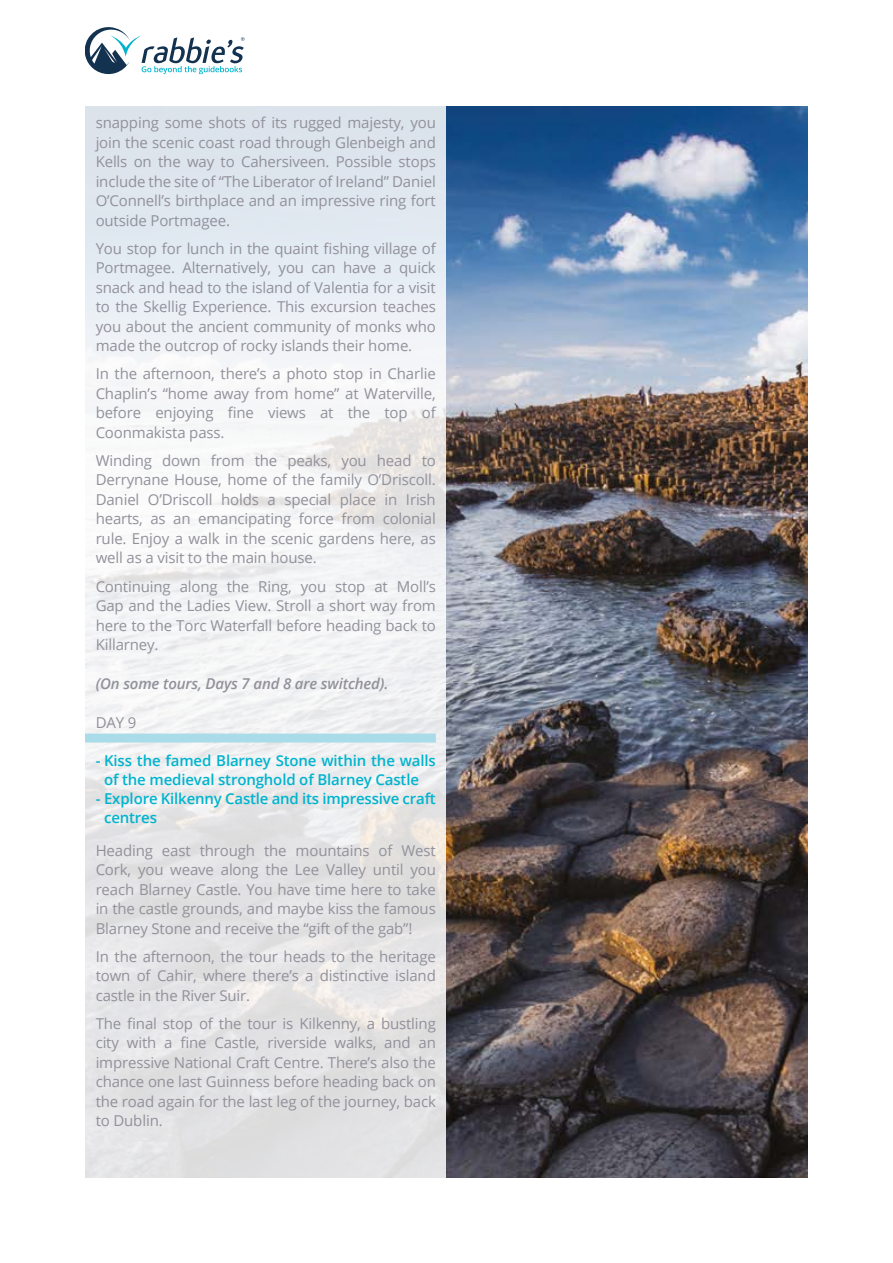
<style>
.page{position:relative;width:893px;height:1263px;background:#fff}
.page>*{position:absolute;margin:0;border:0;box-sizing:border-box;transform-origin:0 0}
.t1{font:15px/19.5px "Open Sans";letter-spacing:-.01em;color:#92919b;text-align:justify}
.t2{font:600 15px/18.8px "Open Sans";letter-spacing:-.01em;color:#00b4ce;text-align:center}
.t3{font:italic 600 15px "Open Sans";letter-spacing:-.01em;color:#92919b}
</style>
<div class="page">
<img style="left:85px;top:106px;width:723px;height:1072px">
<div style="left:85px;top:733px;width:351px;height:9px;background:#aadbe8"></div>
<svg style="left:85px;top:27px;width:159px;height:47px"></svg>
<p class="t1" style="left:96px;top:113px;width:342px">snapping some shots of its rugged majesty, you join the scenic coast road through Glenbeigh and Kells on the way to Cahersiveen. Possible stops include the site of “The Liberator of Ireland” Daniel O’Connell’s birthplace and an impressive ring fort outside Portmagee.</p>
<p class="t1" style="left:96px;top:238px;width:342px">You stop for lunch in the quaint fishing village of Portmagee. Alternatively, you can have a quick snack and head to the island of Valentia for a visit to the Skellig Experience. This excursion teaches you about the ancient community of monks who made the outcrop of rocky islands their home.</p>
<p class="t1" style="left:96px;top:364px;width:342px">In the afternoon, there’s a photo stop in Charlie Chaplin’s “home away from home” at Waterville, before enjoying fine views at the top of Coonmakista pass.</p>
<p class="t1" style="left:96px;top:450px;width:342px">Winding down from the peaks, you head to Derrynane House, home of the family O’Driscoll.<br>Daniel O’Driscoll holds a special place in Irish hearts, as an emancipating force from colonial rule. Enjoy a walk in the scenic gardens here, as well as a visit to the main house.</p>
<p class="t1" style="left:96px;top:576px;width:342px">Continuing along the Ring, you stop at Moll’s Gap and the Ladies View. Stroll a short way from here to the Torc Waterfall before heading back to Killarney.</p>
<p class="t3" style="left:96px;top:673px;width:294px">(On some tours, Days 7 and 8 are switched).</p>
<p class="t1" style="left:96px;top:712px;width:42px">DAY 9</p>
<p class="t2" style="left:96px;top:751px;width:342px">- Kiss the famed Blarney Stone within the walls of the medieval stronghold of Blarney Castle</p>
<p class="t2" style="left:104px;top:788px;width:333px;line-height:19.5px;text-align:left;text-indent:-8px">- Explore Kilkenny Castle and its impressive craft centres</p>
<p class="t1" style="left:96px;top:840px;width:342px">Heading east through the mountains of West Cork, you weave along the Lee Valley until you reach Blarney Castle. You have time here to take in the castle grounds, and maybe kiss the famous Blarney Stone and receive the “gift of the gab”!</p>
<p class="t1" style="left:96px;top:946px;width:342px">In the afternoon, the tour heads to the heritage town of Cahir, where there’s a distinctive island castle in the River Suir.</p>
<p class="t1" style="left:96px;top:1013px;width:342px">The final stop of the tour is Kilkenny, a bustling city with a fine Castle, riverside walks, and an impressive National Craft Centre. There’s also the chance one last Guinness before heading back on the road again for the last leg of the journey, back to Dublin.</p>
</div>
